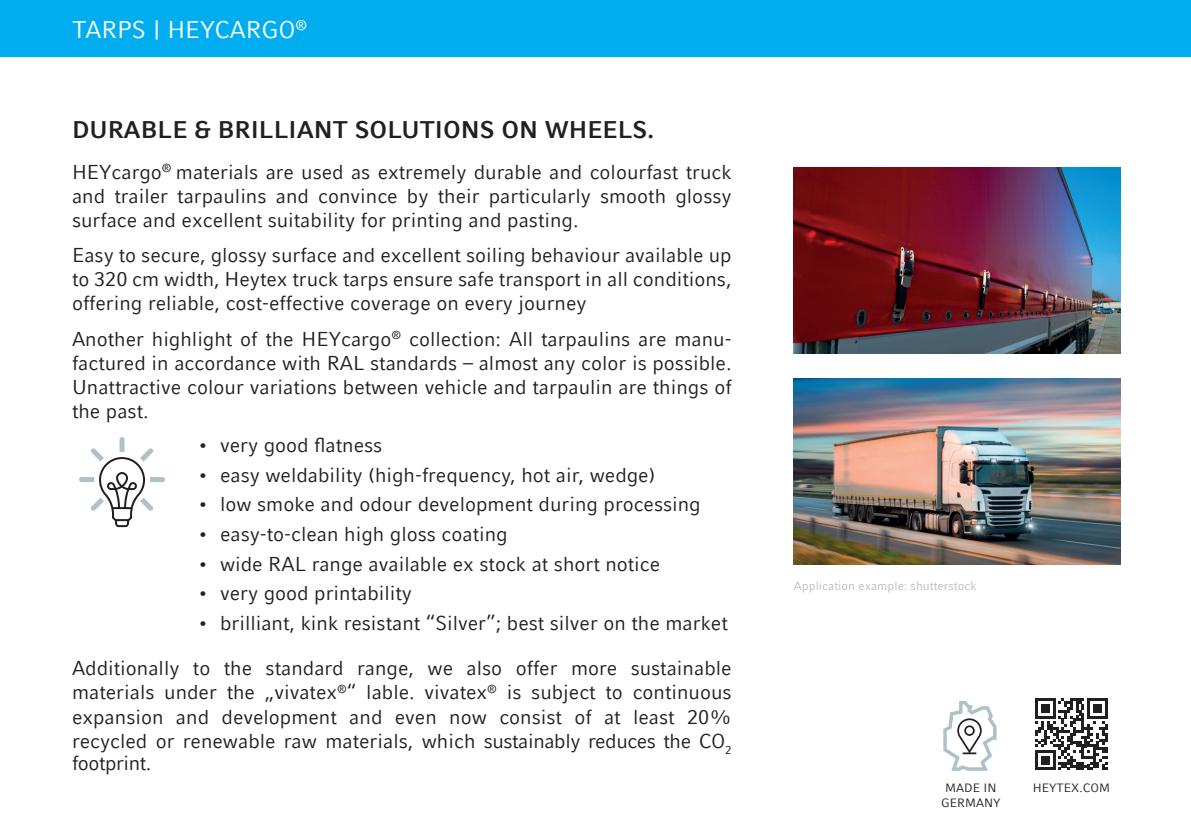
<style>
.page{position:relative;width:1191px;height:840px;background:#fff}
.page>*{position:absolute;margin:0;border:0;box-sizing:border-box;transform-origin:0 0}
.t1{font:700 24px "Compatil Fact LT Com";color:#231f20}
.t2{font:24px "Compatil Fact LT Com";color:#fff}
.t3{font:20px/24px "Compatil Fact LT Com";color:#231f20;text-align:justify}
.t4{font:20px "Compatil Fact LT Com";letter-spacing:-.02em;color:#231f20}
.t5{font:12px "Compatil Fact LT Com";color:#bcbdc0}
.t6{font:12px/14.4px "Compatil Fact LT Com";color:#231f20;text-align:center}
</style>
<div class="page">
<div style="left:0;top:0;width:1191px;height:57px;background:#00aeef"></div>
<svg style="left:1035px;top:698px;width:72px;height:71px"></svg>
<svg style="left:943px;top:701px;width:53px;height:69px"></svg>
<img style="left:794px;top:167px;width:326px;height:186px">
<img style="left:794px;top:378px;width:326px;height:186px">
<svg style="left:79px;top:437px;width:86px;height:90px"></svg>
<p class="t2" style="left:72px;top:16px;width:237px">TARPS | HEYCARGO<sup>®</sup></p>
<p class="t1" style="left:72px;top:115px;width:583px">DURABLE &amp; BRILLIANT SOLUTIONS ON WHEELS.</p>
<p class="t3" style="left:72px;top:160px;width:661px">HEYcargo<sup>®</sup> materials are used as extremely durable and colourfast truck and trailer tarpaulins and convince by their particularly smooth glossy surface and excellent suitability for printing and pasting.</p>
<p class="t3" style="left:72px;top:243px;width:661px">Easy to secure, glossy surface and excellent soiling behaviour available up to 320 cm width, Heytex truck tarps ensure safe transport in all conditions, offering reliable, cost-effective coverage on every journey</p>
<p class="t3" style="left:72px;top:326px;width:661px">Another highlight of the HEYcargo<sup>®</sup> collection: All tarpaulins are manu&shy;factured in accordance with RAL standards – almost any color is possible.<br>Unattractive colour variations between vehicle and tarpaulin are things of the past.</p>
<p class="t3" style="left:197px;top:433px;width:186px">• very good flatness</p>
<p class="t3" style="left:197px;top:462px;width:459px">• easy weldability (high-frequency, hot air, wedge)</p>
<p class="t3" style="left:197px;top:492px;width:505px">• low smoke and odour development during processing</p>
<p class="t3" style="left:197px;top:522px;width:312px">• easy-to-clean high gloss coating</p>
<p class="t3" style="left:197px;top:551px;width:464px">• wide RAL range available ex stock at short notice</p>
<p class="t3" style="left:197px;top:581px;width:216px">• very good printability</p>
<p class="t3" style="left:197px;top:611px;width:532px">• brilliant, kink resistant “Silver”; best silver on the market</p>
<p class="t3" style="left:72px;top:656px;width:661px">Additionally to the standard range, we also offer more sustainable materials under the „vivatex<sup>®</sup>“ lable. vivatex<sup>®</sup> is subject to continuous expansion and development and even now consist of at least 20% recycled or renewable raw materials, which sustainably reduces the CO<sub>2</sub></p>
<p class="t4" style="left:72px;top:750px;width:81px">footprint.</p>
<p class="t5" style="left:794px;top:578px;width:184px">Application example: shutterstock</p>
<p class="t6" style="left:941px;top:780px;width:61px">MADE IN<br>GERMANY</p>
<p class="t6" style="left:1033px;top:780px;width:79px">HEYTEX.COM</p>
</div>
